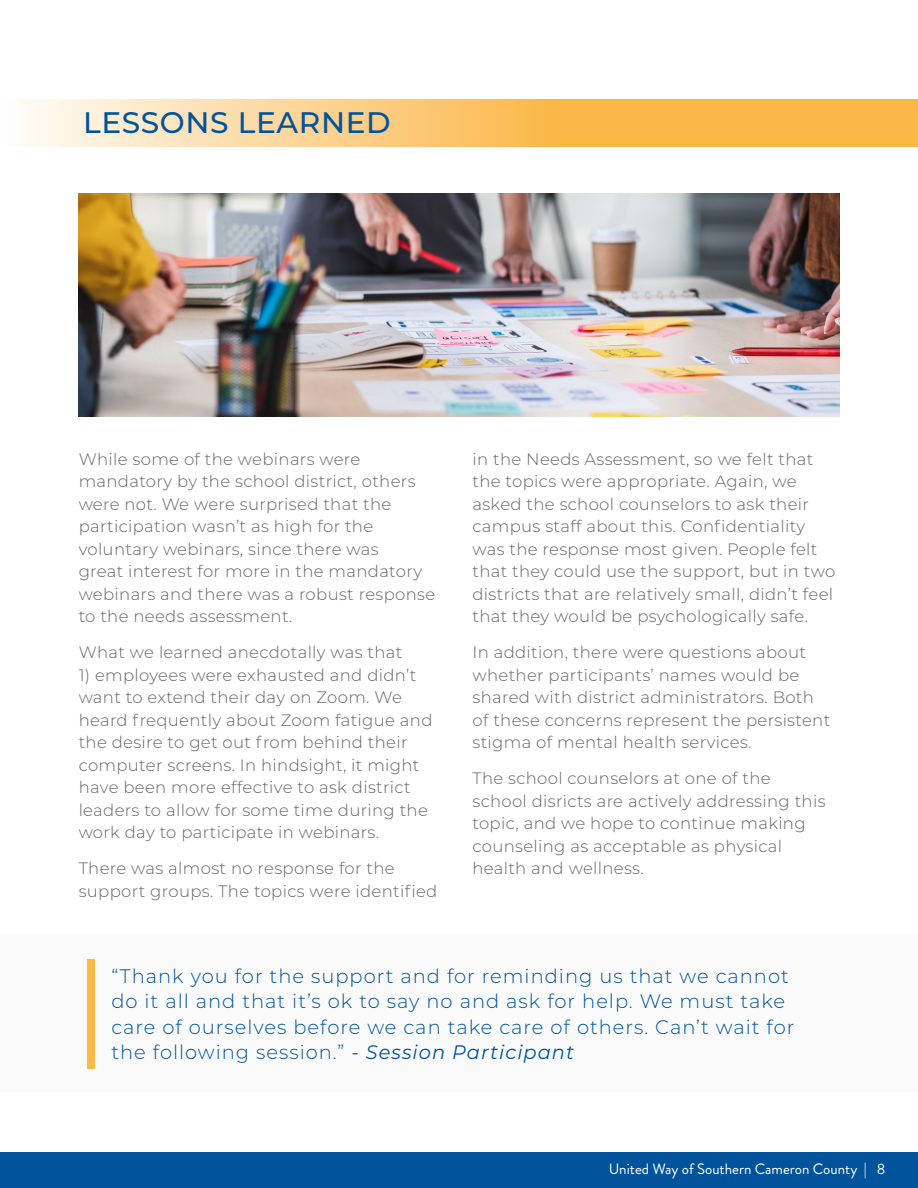
<style>
.page{position:relative;width:918px;height:1188px;background:#fff}
.page>*{position:absolute;margin:0;border:0;box-sizing:border-box;transform-origin:0 0}
.t1{font:500 29.7px "Montserrat";letter-spacing:.02em;color:#01539c}
.t2{font:300 19.5px/25.5px "Montserrat";letter-spacing:.05em;color:#01539c}
.t3{font:300 16.5px/22.5px "Montserrat";letter-spacing:.02em;color:#636466}
.t4{font:15px "Brandon Grotesque";color:#fff}
.s1{font-weight:400;font-style:italic}
</style>
<div class="page">
<div style="left:0;top:1152px;width:918px;height:36px;background:#01539c"></div>
<div style="left:0;top:934px;width:918px;height:157px;background:#fafafa"></div>
<img style="left:79px;top:194px;width:760px;height:223px">
<svg style="left:26px;top:99px;width:892px;height:47px;background:#fbca79"></svg>
<div style="left:87px;top:960px;width:7px;height:109px;background:#fcb946"></div>
<p class="t1" style="left:83px;top:102px;width:309px">LESSONS LEARNED</p>
<p class="t3" style="left:79px;top:447px;width:358px">While some of the webinars were mandatory by the school district, others were not. We were surprised that the participation wasn’t as high for the voluntary webinars, since there was<br>great interest for more in the mandatory webinars and there was a robust response to the needs assessment.</p>
<p class="t3" style="left:79px;top:641px;width:325px">What we learned anecdotally was that</p>
<p class="t3" style="left:79px;top:663px;width:355px">1) employees were exhausted and didn’t want to extend their day on Zoom. We heard frequently about Zoom fatigue and the desire to get out from behind their computer screens. In hindsight, it might have been more effective to ask district leaders to allow for some time during the work day to participate in webinars.</p>
<p class="t3" style="left:79px;top:857px;width:360px">There was almost no response for the support groups. The topics were identified</p>
<p class="t3" style="left:472px;top:447px;width:364px">in the Needs Assessment, so we felt that the topics were appropriate. Again, we asked the school counselors to ask their campus staff about this. Confidentiality was the response most given. People felt that they could use the support, but in two districts that are relatively small, didn’t feel that they would be psychologically safe.</p>
<p class="t3" style="left:472px;top:641px;width:359px">In addition, there were questions about whether participants’ names would be shared with district administrators. Both of these concerns represent the persistent stigma of mental health services.</p>
<p class="t3" style="left:472px;top:767px;width:355px">The school counselors at one of the school disricts are actively addressing this topic, and we hope to continue making counseling as acceptable as physical health and wellness.</p>
<p class="t2" style="left:111px;top:962px;width:685px">“Thank you for the support and for reminding us that we cannot do it all and that it’s ok to say no and ask for help. We must take care of ourselves before we can take care of others. Can’t wait for the following session.” <span class="s1">- Session Participant</span></p>
<p class="t4" style="left:609px;top:1159px;width:278px">United Way of Southern Cameron County | 8</p>
</div>
